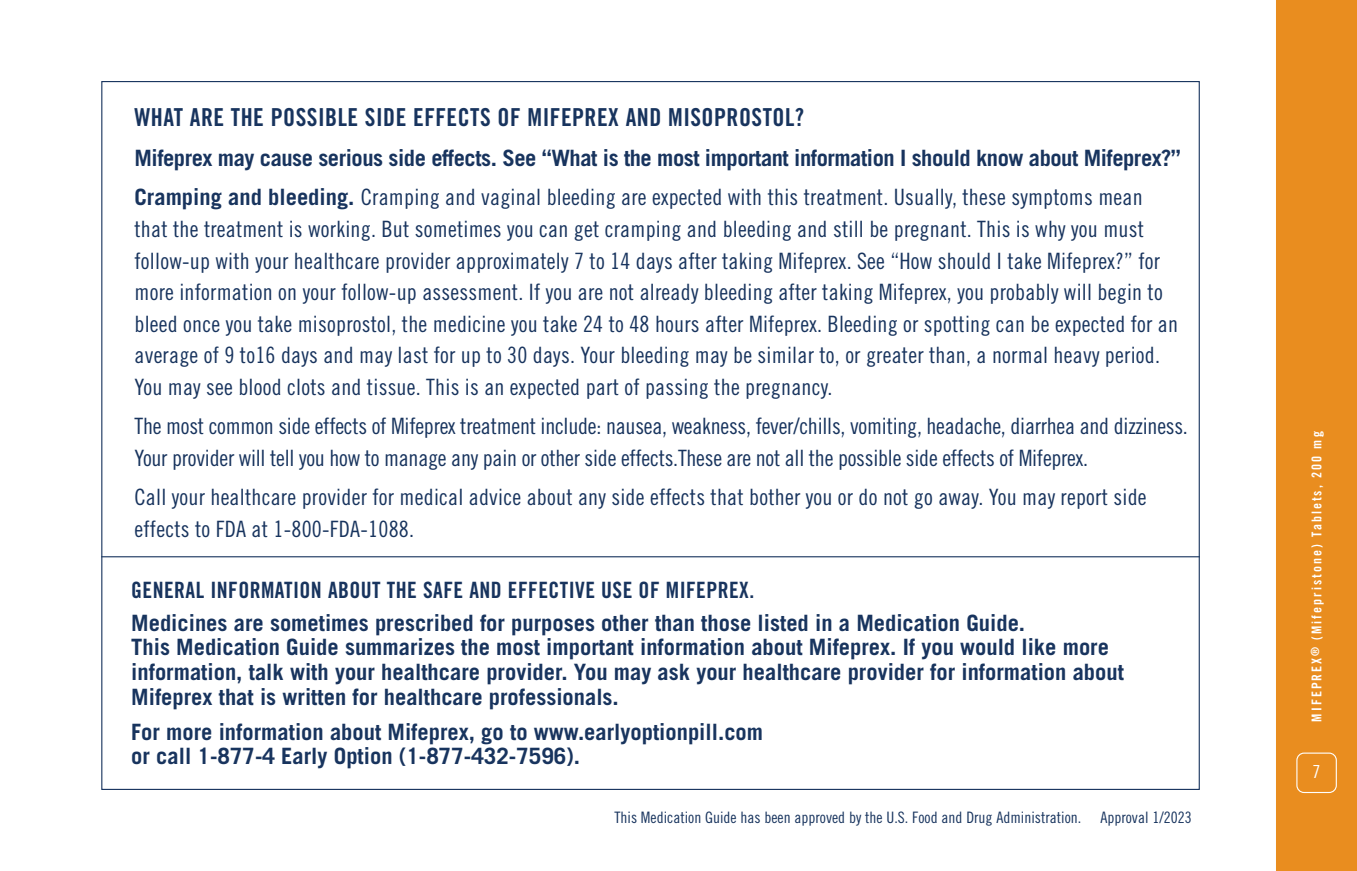
<style>
.page{position:relative;width:1357px;height:871px;background:#fff}
.page>*{position:absolute;margin:0;border:0;box-sizing:border-box;transform-origin:0 0}
._041_Body_Copy{font:24.75px "Trade Gothic Bold Cond Twenty";letter-spacing:.02em;color:#18345e}
.t1{font:22.5px/31.5px "Trade Gothic LT Std Cn 18";letter-spacing:.01em;color:#18345e}
.t2{font:700 22.5px/24.8px "Trade Gothic LT Std";color:#18345e}
.t3{font:22.5px/31.5px "Trade Gothic LT Std Cn 18";letter-spacing:-.01em;color:#18345e}
.t4{font:700 22.5px "Trade Gothic LT Std";letter-spacing:-.02em;color:#18345e}
._041_Body_Copy-2{font:22.5px "Trade Gothic Bold Cond Twenty";letter-spacing:.02em;color:#18345e}
.t5{font:18px "Trade Gothic Cond Eighteen";color:#fff}
._041_Patient_Agreeme{font:15.75px "Trade Gothic Cond Eighteen";color:#18345e}
.t6{font:13.5px "Trade Gothic LT Std Bd Cn 20";letter-spacing:.15em;color:#fff}
.s1{font-family:"Trade Gothic LT Std";font-weight:700}
</style>
<div class="page">
<hr style="left:101px;top:556px;width:1099px;height:1px;background:#18345e">
<div style="left:1276px;top:0;width:81px;height:871px;background:#e98d1f"></div>
<div style="left:1296px;top:752px;width:41px;height:41px;border:1px solid #fff;border-radius:7px"></div>
<p class="_041_Body_Copy" style="left:134px;top:102px;width:671px">WHAT ARE THE POSSIBLE SIDE EFFECTS OF MIFEPREX AND MISOPROSTOL?</p>
<p class="t4" style="left:134px;top:144px;width:1048px">Mifeprex may cause serious side effects. See “What is the most important information I should know about Mifeprex?”</p>
<p class="t1" style="left:134px;top:181px;width:1045px"><span class="s1">Cramping and bleeding.</span> Cramping and vaginal bleeding are expected with this treatment. Usually, these symptoms mean that the treatment is working. But sometimes you can get cramping and bleeding and still be pregnant. This is why you must follow-up with your healthcare provider approximately 7 to 14 days after taking Mifeprex. See “How should I take Mifeprex?” for more information on your follow-up assessment. If you are not already bleeding after taking Mifeprex, you probably will begin to bleed once you take misoprostol, the medicine you take 24 to 48 hours after Mifeprex. Bleeding or spotting can be expected for an average of 9 to16 days and may last for up to 30 days. Your bleeding may be similar to, or greater than, a normal heavy period.<br>You may see blood clots and tissue. This is an expected part of passing the pregnancy.</p>
<p class="t3" style="left:134px;top:410px;width:1055px">The most common side effects of Mifeprex treatment include: nausea, weakness, fever/chills, vomiting, headache, diarrhea and dizziness.<br>Your provider will tell you how to manage any pain or other side effects.These are not all the possible side effects of Mifeprex.</p>
<p class="t1" style="left:134px;top:481px;width:1013px">Call your healthcare provider for medical advice about any side effects that bother you or do not go away. You may report side effects to FDA at 1-800-FDA-1088.</p>
<p class="_041_Body_Copy-2" style="left:131px;top:576px;width:624px">GENERAL INFORMATION ABOUT THE SAFE AND EFFECTIVE USE OF MIFEPREX.</p>
<p class="t2" style="left:131px;top:610px;width:994px">Medicines are sometimes prescribed for purposes other than those listed in a Medication Guide.<br>This Medication Guide summarizes the most important information about Mifeprex. If you would like more information, talk with your healthcare provider. You may ask your healthcare provider for information about Mifeprex that is written for healthcare professionals.</p>
<p class="t2" style="left:131px;top:719px;width:633px">For more information about Mifeprex, go to www.earlyoptionpill.com or call 1-877-4 Early Option (1-877-432-7596).</p>
<p class="_041_Patient_Agreeme" style="left:614px;top:807px;width:579px">This Medication Guide has been approved by the U.S. Food and Drug Administration. Approval 1/2023</p>
<p class="t6" style="left:1308px;top:721px;width:291px;rotate:-90deg">MIFEPREX<sup>®</sup> (Mifepristone) Tablets, 200 mg</p>
<p class="t5" style="left:1312px;top:761px;width:9px">7</p>
</div>
